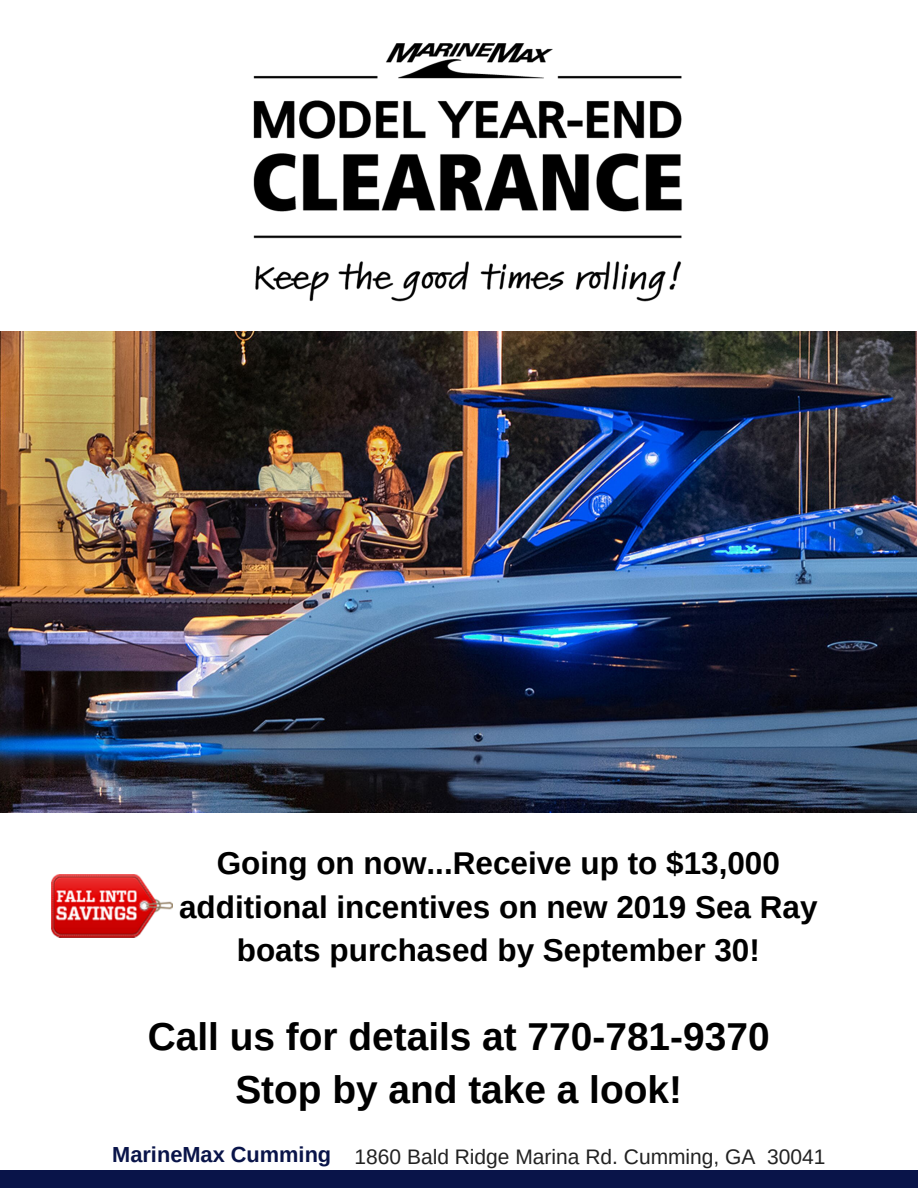
<style>
.page{position:relative;width:918px;height:1188px;background:#fff}
.page>*{position:absolute;margin:0;border:0;box-sizing:border-box;transform-origin:0 0}
.t1{font:700 38.85px/53.4px "Arimo";color:#000;text-align:center}
.t2{font:700 31.5px/43.5px "Arimo";color:#000;text-align:center}
.t3{font:21px "Arimo";color:#222}
.s1{font-weight:700;font-size:21.75px;color:#091449}
</style>
<div class="page">
<div style="left:0;top:1170px;width:918px;height:18px;background:#091449"></div>
<img style="left:0;top:331px;width:917px;height:482px">
<img style="left:253px;top:43px;width:429px;height:259px">
<img style="left:51px;top:875px;width:122px;height:63px">
<p class="t2" style="left:179px;top:841px;width:640px">Going on now...Receive up to $13,000 additional incentives on new 2019 Sea Ray boats purchased by September 30!</p>
<p class="t1" style="left:148px;top:1010px;width:623px">Call us for details at 770-781-9370<br>Stop by and take a look!</p>
<p class="t3" style="left:112px;top:1145px;width:715px"><span class="s1">MarineMax Cumming</span> 1860 Bald Ridge Marina Rd. Cumming, GA 30041</p>
</div>
